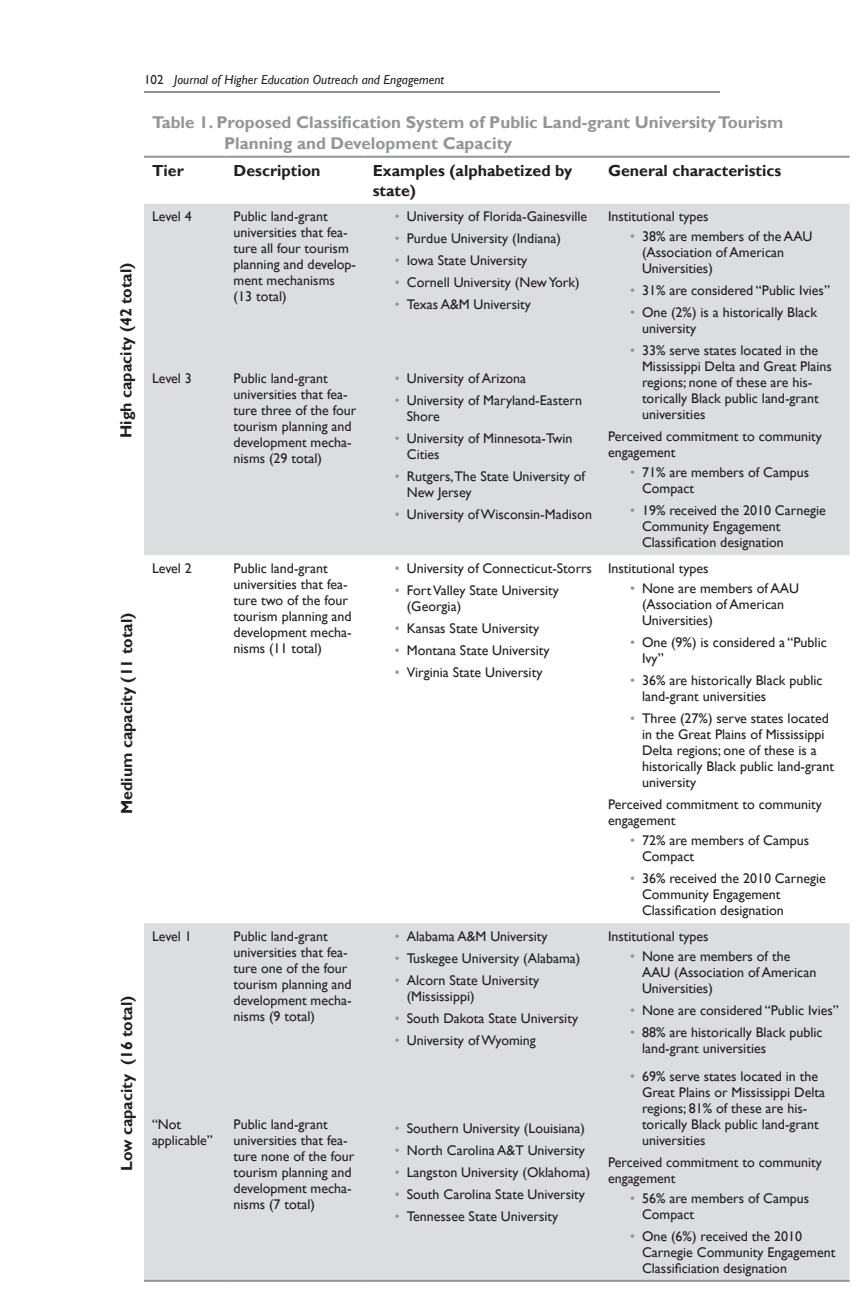
<style>
.page{position:relative;width:864px;height:1296px;background:#fff}
.page>*{position:absolute;margin:0;border:0;box-sizing:border-box;transform-origin:0 0}
.JHEOE_Table_Title{font:700 17px/21px "Gill Sans";color:#939598}
.JHEOE_Table_Format{font:700 16px/20px "Gill Sans";color:#231f20}
.JHEOE_Table_data{font:14px/16px "Gill Sans";color:#231f20}
.JHEOE_Table_Format-2{font:14px/16px "Gill Sans";color:#231f20}
.t1{font:italic 13px "Gill Sans";color:#231f20}
.s1{font-style:normal}
.s2{color:#939598}
</style>
<div class="page">
<hr style="left:144px;top:91px;width:576px;height:2px;background:#939598">
<div style="left:144px;top:204px;width:706px;height:1076px;background:#dcdddf"></div>
<svg style="left:144px;top:555px;width:706px;height:368px"></svg>
<hr style="left:144px;top:156px;width:82px;height:2px;background:#939598">
<hr style="left:226px;top:156px;width:139px;height:2px;background:#939598">
<hr style="left:365px;top:156px;width:235px;height:2px;background:#939598">
<hr style="left:600px;top:156px;width:250px;height:2px;background:#939598">
<hr style="left:144px;top:1280px;width:82px;height:2px;background:#939598">
<hr style="left:226px;top:1280px;width:139px;height:2px;background:#939598">
<hr style="left:365px;top:1280px;width:235px;height:2px;background:#939598">
<hr style="left:600px;top:1280px;width:250px;height:2px;background:#939598">
<p class="JHEOE_Table_Format" style="left:117px;top:438px;width:177px;rotate:-90deg">High capacity (42 total)</p>
<p class="JHEOE_Table_Format" style="left:117px;top:814px;width:203px;rotate:-90deg">Medium capacity (11 total)</p>
<p class="JHEOE_Table_Format" style="left:117px;top:1171px;width:177px;rotate:-90deg">Low capacity (16 total)</p>
<p class="t1" style="left:144px;top:72px;width:302px"><span class="s1">102</span> Journal of Higher Education Outreach and Engagement</p>
<p class="JHEOE_Table_Title" style="left:224px;top:112px;width:561px;text-indent:-72px">Table 1. Proposed Classification System of Public Land-grant University Tourism<br>Planning and Development Capacity</p>
<p class="JHEOE_Table_Format" style="left:152px;top:161px;width:33px">Tier</p>
<p class="JHEOE_Table_Format" style="left:234px;top:161px;width:88px">Description</p>
<p class="JHEOE_Table_Format" style="left:373px;top:161px;width:201px">Examples (alphabetized by state)</p>
<p class="JHEOE_Table_Format" style="left:608px;top:161px;width:175px">General characteristics</p>
<p class="JHEOE_Table_Format-2" style="left:152px;top:209px;width:41px">Level 4</p>
<p class="JHEOE_Table_data" style="left:234px;top:209px;width:124px">Public land-grant universities that fea&shy;ture all four tourism planning and develop&shy;ment mechanisms (13 total)</p>
<p class="JHEOE_Table_data" style="left:395px;top:209px;width:194px"><span class="s2">•</span> University of Florida-Gainesville</p>
<p class="JHEOE_Table_data" style="left:608px;top:209px;width:102px">Institutional types</p>
<p class="JHEOE_Table_data" style="left:642px;top:229px;width:172px;text-indent:-12px"><span class="s2">•</span> 38% are members of the AAU (Association of American<br>Universities)</p>
<p class="JHEOE_Table_data" style="left:630px;top:283px;width:202px"><span class="s2">•</span> 31% are considered “Public Ivies”</p>
<p class="JHEOE_Table_data" style="left:642px;top:305px;width:177px;text-indent:-12px"><span class="s2">•</span> One (2%) is a historically Black university</p>
<p class="JHEOE_Table_data" style="left:642px;top:343px;width:191px;text-indent:-12px"><span class="s2">•</span> 33% serve states located in the<br>Mississippi Delta and Great Plains regions; none of these are his&shy;torically Black public land-grant universities</p>
<p class="JHEOE_Table_data" style="left:608px;top:429px;width:215px">Perceived commitment to community engagement</p>
<p class="JHEOE_Table_data" style="left:642px;top:465px;width:169px;text-indent:-12px"><span class="s2">•</span> 71% are members of Campus<br>Compact</p>
<p class="JHEOE_Table_data" style="left:642px;top:503px;width:185px;text-indent:-12px"><span class="s2">•</span> 19% received the 2010 Carnegie<br>Community Engagement<br>Classification designation</p>
<p class="JHEOE_Table_data" style="left:395px;top:231px;width:168px"><span class="s2">•</span> Purdue University (Indiana)</p>
<p class="JHEOE_Table_data" style="left:395px;top:253px;width:134px"><span class="s2">•</span> Iowa State University</p>
<p class="JHEOE_Table_data" style="left:395px;top:275px;width:186px"><span class="s2">•</span> Cornell University (New York)</p>
<p class="JHEOE_Table_data" style="left:395px;top:297px;width:138px"><span class="s2">•</span> Texas A&amp;M University</p>
<p class="JHEOE_Table_Format-2" style="left:152px;top:371px;width:41px">Level 3</p>
<p class="JHEOE_Table_data" style="left:234px;top:371px;width:124px">Public land-grant universities that fea&shy;ture three of the four tourism planning and development mecha&shy;nisms (29 total)</p>
<p class="JHEOE_Table_data" style="left:395px;top:371px;width:133px"><span class="s2">•</span> University of Arizona</p>
<p class="JHEOE_Table_data" style="left:407px;top:393px;width:177px;text-indent:-12px"><span class="s2">•</span> University of Maryland-Eastern<br>Shore</p>
<p class="JHEOE_Table_data" style="left:407px;top:431px;width:167px;text-indent:-12px"><span class="s2">•</span> University of Minnesota-Twin<br>Cities</p>
<p class="JHEOE_Table_data" style="left:407px;top:469px;width:180px;text-indent:-12px"><span class="s2">•</span> Rutgers,The State University of<br>New Jersey</p>
<p class="JHEOE_Table_data" style="left:395px;top:507px;width:199px"><span class="s2">•</span> University of Wisconsin-Madison</p>
<p class="JHEOE_Table_Format-2" style="left:152px;top:561px;width:41px">Level 2</p>
<p class="JHEOE_Table_data" style="left:234px;top:561px;width:120px">Public land-grant universities that fea&shy;ture two of the four tourism planning and development mecha&shy;nisms (11 total)</p>
<p class="JHEOE_Table_data" style="left:395px;top:561px;width:199px"><span class="s2">•</span> University of Connecticut-Storrs</p>
<p class="JHEOE_Table_data" style="left:407px;top:583px;width:154px;text-indent:-12px"><span class="s2">•</span> Fort Valley State University (Georgia)</p>
<p class="JHEOE_Table_data" style="left:395px;top:621px;width:146px"><span class="s2">•</span> Kansas State University</p>
<p class="JHEOE_Table_data" style="left:395px;top:643px;width:156px"><span class="s2">•</span> Montana State University</p>
<p class="JHEOE_Table_data" style="left:395px;top:665px;width:149px"><span class="s2">•</span> Virginia State University</p>
<p class="JHEOE_Table_Format-2" style="left:152px;top:928px;width:41px">Level 1</p>
<p class="JHEOE_Table_data" style="left:234px;top:928px;width:120px">Public land-grant universities that fea&shy;ture one of the four tourism planning and development mecha&shy;nisms (9 total)</p>
<p class="JHEOE_Table_data" style="left:395px;top:928px;width:154px"><span class="s2">•</span> Alabama A&amp;M University</p>
<p class="JHEOE_Table_data" style="left:395px;top:950px;width:187px"><span class="s2">•</span> Tuskegee University (Alabama)</p>
<p class="JHEOE_Table_data" style="left:407px;top:972px;width:134px;text-indent:-12px"><span class="s2">•</span> Alcorn State University (Mississippi)</p>
<p class="JHEOE_Table_data" style="left:395px;top:1010px;width:185px"><span class="s2">•</span> South Dakota State University</p>
<p class="JHEOE_Table_data" style="left:395px;top:1032px;width:143px"><span class="s2">•</span> University of Wyoming</p>
<p class="JHEOE_Table_Format-2" style="left:152px;top:1116px;width:62px">“Not applicable”</p>
<p class="JHEOE_Table_data" style="left:234px;top:1116px;width:122px">Public land-grant universities that fea&shy;ture none of the four tourism planning and development mecha&shy;nisms (7 total)</p>
<p class="JHEOE_Table_data" style="left:395px;top:1120px;width:192px"><span class="s2">•</span> Southern University (Louisiana)</p>
<p class="JHEOE_Table_data" style="left:395px;top:1142px;width:192px"><span class="s2">•</span> North Carolina A&amp;T University</p>
<p class="JHEOE_Table_data" style="left:395px;top:1164px;width:197px"><span class="s2">•</span> Langston University (Oklahoma)</p>
<p class="JHEOE_Table_data" style="left:395px;top:1186px;width:192px"><span class="s2">•</span> South Carolina State University</p>
<p class="JHEOE_Table_data" style="left:395px;top:1208px;width:165px"><span class="s2">•</span> Tennessee State University</p>
<p class="JHEOE_Table_data" style="left:608px;top:561px;width:102px">Institutional types</p>
<p class="JHEOE_Table_data" style="left:642px;top:581px;width:158px;text-indent:-12px"><span class="s2">•</span> None are members of AAU (Association of American<br>Universities)</p>
<p class="JHEOE_Table_data" style="left:642px;top:635px;width:186px;text-indent:-12px"><span class="s2">•</span> One (9%) is considered a “Public<br>Ivy”</p>
<p class="JHEOE_Table_data" style="left:642px;top:673px;width:182px;text-indent:-12px"><span class="s2">•</span> 36% are historically Black public land-grant universities</p>
<p class="JHEOE_Table_data" style="left:642px;top:711px;width:194px;text-indent:-12px"><span class="s2">•</span> Three (27%) serve states located in the Great Plains of Mississippi<br>Delta regions; one of these is a historically Black public land-grant university</p>
<p class="JHEOE_Table_data" style="left:608px;top:797px;width:215px">Perceived commitment to community engagement</p>
<p class="JHEOE_Table_data" style="left:642px;top:833px;width:169px;text-indent:-12px"><span class="s2">•</span> 72% are members of Campus<br>Compact</p>
<p class="JHEOE_Table_data" style="left:642px;top:871px;width:185px;text-indent:-12px"><span class="s2">•</span> 36% received the 2010 Carnegie<br>Community Engagement<br>Classification designation</p>
<p class="JHEOE_Table_data" style="left:608px;top:928px;width:102px">Institutional types</p>
<p class="JHEOE_Table_data" style="left:642px;top:948px;width:176px;text-indent:-12px"><span class="s2">•</span> None are members of the<br>AAU (Association of American<br>Universities)</p>
<p class="JHEOE_Table_data" style="left:630px;top:1002px;width:210px"><span class="s2">•</span> None are considered “Public Ivies”</p>
<p class="JHEOE_Table_data" style="left:642px;top:1024px;width:182px;text-indent:-12px"><span class="s2">•</span> 88% are historically Black public land-grant universities</p>
<p class="JHEOE_Table_data" style="left:642px;top:1068px;width:185px;text-indent:-12px"><span class="s2">•</span> 69% serve states located in the<br>Great Plains or Mississippi Delta regions; 81% of these are his&shy;torically Black public land-grant universities</p>
<p class="JHEOE_Table_data" style="left:608px;top:1154px;width:215px">Perceived commitment to community engagement</p>
<p class="JHEOE_Table_data" style="left:642px;top:1190px;width:169px;text-indent:-12px"><span class="s2">•</span> 56% are members of Campus<br>Compact</p>
<p class="JHEOE_Table_data" style="left:642px;top:1228px;width:195px;text-indent:-12px"><span class="s2">•</span> One (6%) received the 2010<br>Carnegie Community Engagement<br>Classificiation designation</p>
</div>
